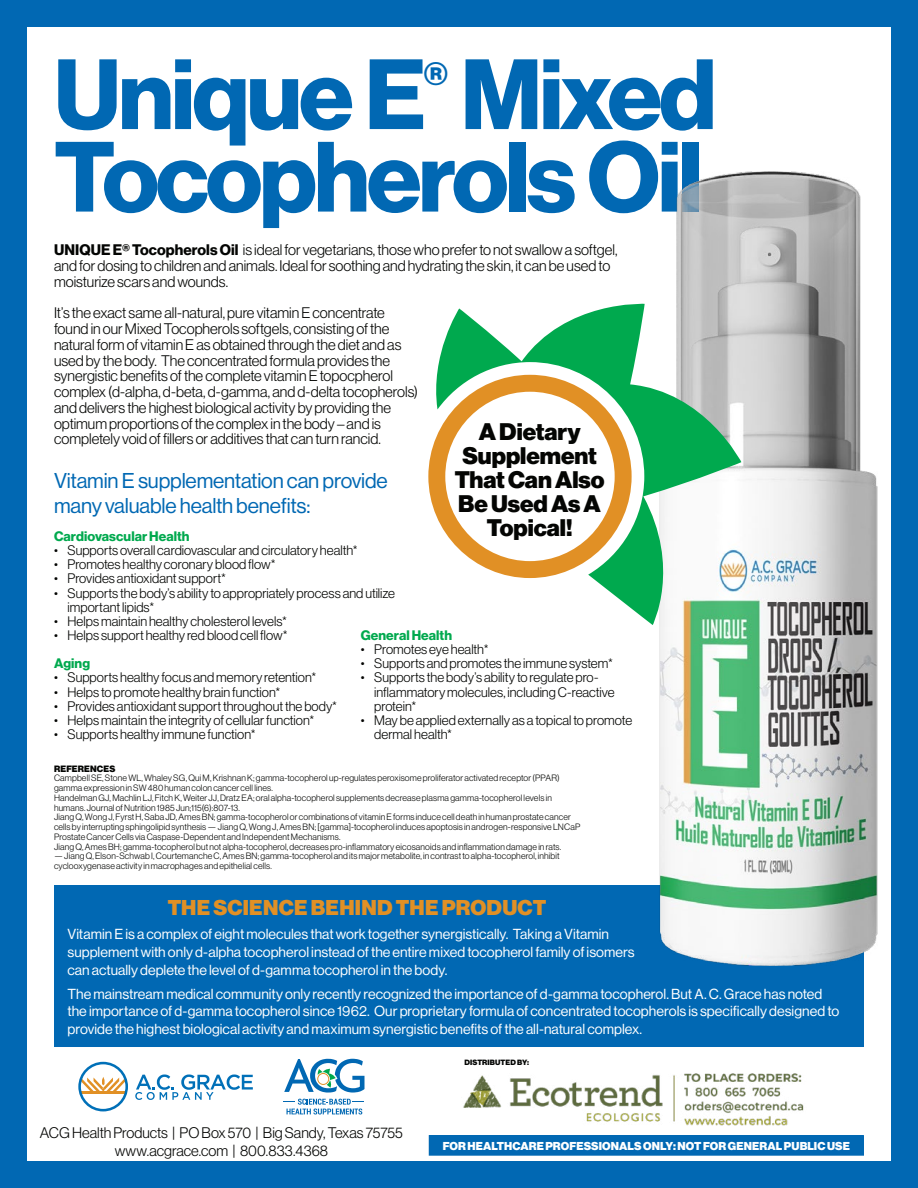
<style>
.page{position:relative;width:918px;height:1188px;background:#0168b3}
.page>*{position:absolute;margin:0;border:0;box-sizing:border-box;transform-origin:0 0}
.ACG_Sheet_Header{font:97.5px/82.5px "N Haas Grotesk DS Pro 75 Bd";letter-spacing:-.03em;color:#0168b3}
.ACG_Callout{font:23.55px/24px "N Haas Grotesk DS Pro 95 Blk";color:#040503;text-align:center}
.ACG_Subhead_One{font:21px/25.2px "N Haas Grotesk DS Pro 55 Rg";letter-spacing:-.005em;color:#0168b3}
.ACG_Subhead_One_-_Da{font:21px "N Haas Grotesk DS Pro 95 Blk";letter-spacing:.015em;color:#e19025}
.ACG_Body{font:15px/15.8px "N Haas Grotesk DS Pro 45 Lt";color:#040503}
.ACG_Body_-_Dark_BG{font:14.25px/17.5px "N Haas Grotesk DS Pro 55 Rg";letter-spacing:.005em;color:#fff}
.t1{font:13.5px/14.2px "N Haas Grotesk DS Pro 45 Lt";letter-spacing:.005em;color:#040503}
.ACG_Subhead_Two{font:13.5px "N Haas Grotesk DS Pro 75 Bd";letter-spacing:.005em;color:#00a94e}
.ACG_Body-2{font:11.25px "N Haas Grotesk DS Pro 95 Blk";letter-spacing:.015em;color:#fff}
.ACG_Body-3{font:9px/9.8px "N Haas Grotesk DS Pro 45 Lt";letter-spacing:.015em;color:#040503}
.ACG_Body-4{font:9px "N Haas Grotesk DS Pro 95 Blk";letter-spacing:.02em;color:#040503}
.ACG_Body-5{font:7.5px "N Haas Grotesk DS Pro 95 Blk";letter-spacing:.02em;color:#040503}
.s1{font-family:"N Haas Grotesk DS Pro 75 Bd"}
</style>
<div class="page">
<div style="left:27px;top:27px;width:864px;height:1134px;background:#fff"></div>
<div style="left:54px;top:886px;width:810px;height:161px;background:#0168b3"></div>
<img style="left:372px;top:171px;width:506px;height:794px">
<svg style="left:430px;top:300px;width:311px;height:325px"></svg>
<svg style="left:428px;top:375px;width:204px;height:203px"></svg>
<svg style="left:284px;top:1059px;width:81px;height:34px"></svg>
<svg style="left:284px;top:1099px;width:80px;height:16px"></svg>
<svg style="left:135px;top:1075px;width:118px;height:25px"></svg>
<svg style="left:78px;top:1062px;width:50px;height:49px"></svg>
<div style="left:430px;top:1136px;width:433px;height:19px;background:#0168b3"></div>
<div style="left:429px;top:1135px;width:435px;height:21px;border:2px solid #0168b3"></div>
<img style="left:463px;top:1073px;width:341px;height:53px">
<p class="ACG_Sheet_Header" style="left:54px;top:55px;width:664px">Unique E<sup>®</sup> Mixed<br>Tocopherols Oil</p>
<p class="ACG_Body" style="left:54px;top:242px;width:565px"><span class="s1">UNIQUE E® Tocopherols Oil</span> is ideal for vegetarians, those who prefer to not swallow a softgel, and for dosing to children and animals. Ideal for soothing and hydrating the skin, it can be used to moisturize scars and wounds.</p>
<p class="ACG_Body" style="left:54px;top:305px;width:366px">It’s the exact same all-natural, pure vitamin E concentrate found in our Mixed Tocopherols softgels, consisting of the natural form of vitamin E as obtained through the diet and as used by the body. The concentrated formula provides the synergistic benefits of the complete vitamin E topocpherol complex (d-alpha, d-beta, d-gamma, and d-delta tocopherols) and delivers the highest biological activity by providing the optimum proportions of the complex in the body – and is completely void of fillers or additives that can turn rancid.</p>
<p class="ACG_Subhead_One" style="left:54px;top:468px;width:335px">Vitamin E supplementation can provide many valuable health benefits:</p>
<p class="ACG_Subhead_Two" style="left:54px;top:528px;width:137px">Cardiovascular Health</p>
<p class="t1" style="left:54px;top:543px;width:305px">• Supports overall cardiovascular and circulatory health*</p>
<p class="t1" style="left:54px;top:557px;width:223px">• Promotes healthy coronary blood flow*</p>
<p class="t1" style="left:54px;top:571px;width:173px">• Provides antioxidant support*</p>
<p class="t1" style="left:68px;top:586px;width:329px;text-indent:-14px">• Supports the body’s ability to appropriately process and utilize important lipids*</p>
<p class="t1" style="left:54px;top:614px;width:235px">• Helps maintain healthy cholesterol levels*</p>
<p class="t1" style="left:54px;top:628px;width:235px">• Helps support healthy red blood cell flow*</p>
<p class="ACG_Subhead_Two" style="left:54px;top:655px;width:38px">Aging</p>
<p class="t1" style="left:54px;top:670px;width:264px">• Supports healthy focus and memory retention*</p>
<p class="t1" style="left:54px;top:685px;width:228px">• Helps to promote healthy brain function*</p>
<p class="t1" style="left:54px;top:699px;width:285px">• Provides antioxidant support throughout the body*</p>
<p class="t1" style="left:54px;top:713px;width:262px">• Helps maintain the integrity of cellular function*</p>
<p class="t1" style="left:54px;top:727px;width:203px">• Supports healthy immune function*</p>
<p class="ACG_Callout" style="left:455px;top:420px;width:151px">A Dietary<br>Supplement<br>That Can Also<br>Be Used As A<br>Topical!</p>
<p class="ACG_Subhead_Two" style="left:361px;top:627px;width:93px">General Health</p>
<p class="t1" style="left:361px;top:642px;width:129px">• Promotes eye health*</p>
<p class="t1" style="left:361px;top:656px;width:254px">• Supports and promotes the immune system*</p>
<p class="t1" style="left:374px;top:671px;width:242px;text-indent:-14px">• Supports the body’s ability to regulate pro&shy;inflammatory molecules, including C-reactive protein*</p>
<p class="t1" style="left:374px;top:713px;width:260px;text-indent:-14px">• May be applied externally as a topical to promote dermal health*</p>
<p class="ACG_Body-4" style="left:54px;top:763px;width:63px">REFERENCES</p>
<p class="ACG_Body-3" style="left:54px;top:773px;width:507px">Campbell SE, Stone WL, Whaley SG, Qui M, Krishnan K; gamma-tocopherol up-regulates peroxisome proliferator activated receptor (PPAR) gamma expression in SW 480 human colon cancer cell lines.</p>
<p class="ACG_Body-3" style="left:54px;top:793px;width:499px">Handelman GJ, Machlin LJ, Fitch K, Weiter JJ, Dratz EA; oral alpha-tocopherol supplements decrease plasma gamma-tocopherol levels in humans. Journal of Nutrition 1985 Jun;115(6):807-13.</p>
<p class="ACG_Body-3" style="left:54px;top:812px;width:528px">Jiang Q, Wong J, Fyrst H, Saba JD, Ames BN; gamma-tocopherol or combinations of vitamin E forms induce cell death in human prostate cancer cells by interrupting sphingolipid synthesis — Jiang Q, Wong J, Ames BN; [gamma]-tocopherol induces apoptosis in androgen-responsive LNCaP<br>Prostate Cancer Cells via Caspase-Dependent and Independent Mechanisms.</p>
<p class="ACG_Body-3" style="left:54px;top:842px;width:509px">Jiang Q, Ames BH; gamma-tocopherol but not alpha-tocopherol, decreases pro-inflammatory eicosanoids and inflammation damage in rats.</p>
<p class="ACG_Body-3" style="left:54px;top:851px;width:507px">— Jiang Q, Elson-Schwab I, Courtemanche C, Ames BN; gamma-tocopherol and its major metabolite, in contrast to alpha-tocopherol, inhibit cyclooxygenase activity in macrophages and epithelial cells.</p>
<p class="ACG_Subhead_One_-_Da" style="left:168px;top:895px;width:380px">THE SCIENCE BEHIND THE PRODUCT</p>
<p class="ACG_Body_-_Dark_BG" style="left:68px;top:926px;width:569px">Vitamin E is a complex of eight molecules that work together synergistically. Taking a Vitamin supplement with only d-alpha tocopherol instead of the entire mixed tocopherol family of isomers can actually deplete the level of d-gamma tocopherol in the body.</p>
<p class="ACG_Body_-_Dark_BG" style="left:68px;top:985px;width:773px">The mainstream medical community only recently recognized the importance of d-gamma tocopherol. But A. C. Grace has noted the importance of d-gamma tocopherol since 1962. Our proprietary formula of concentrated tocopherols is specifically designed to provide the highest biological activity and maximum synergistic benefits of the all-natural complex.</p>
<p class="ACG_Body-5" style="left:464px;top:1058px;width:66px">DISTRIBUTED BY:</p>
<p class="ACG_Body" style="left:40px;top:1125px;width:365px">ACG Health Products | PO Box 570 | Big Sandy, Texas 75755</p>
<p class="ACG_Body" style="left:115px;top:1143px;width:215px">www.acgrace.com | 800.833.4368</p>
<p class="ACG_Body-2" style="left:443px;top:1139px;width:409px">FOR HEALTHCARE PROFESSIONALS ONLY: NOT FOR GENERAL PUBLIC USE</p>
</div>
